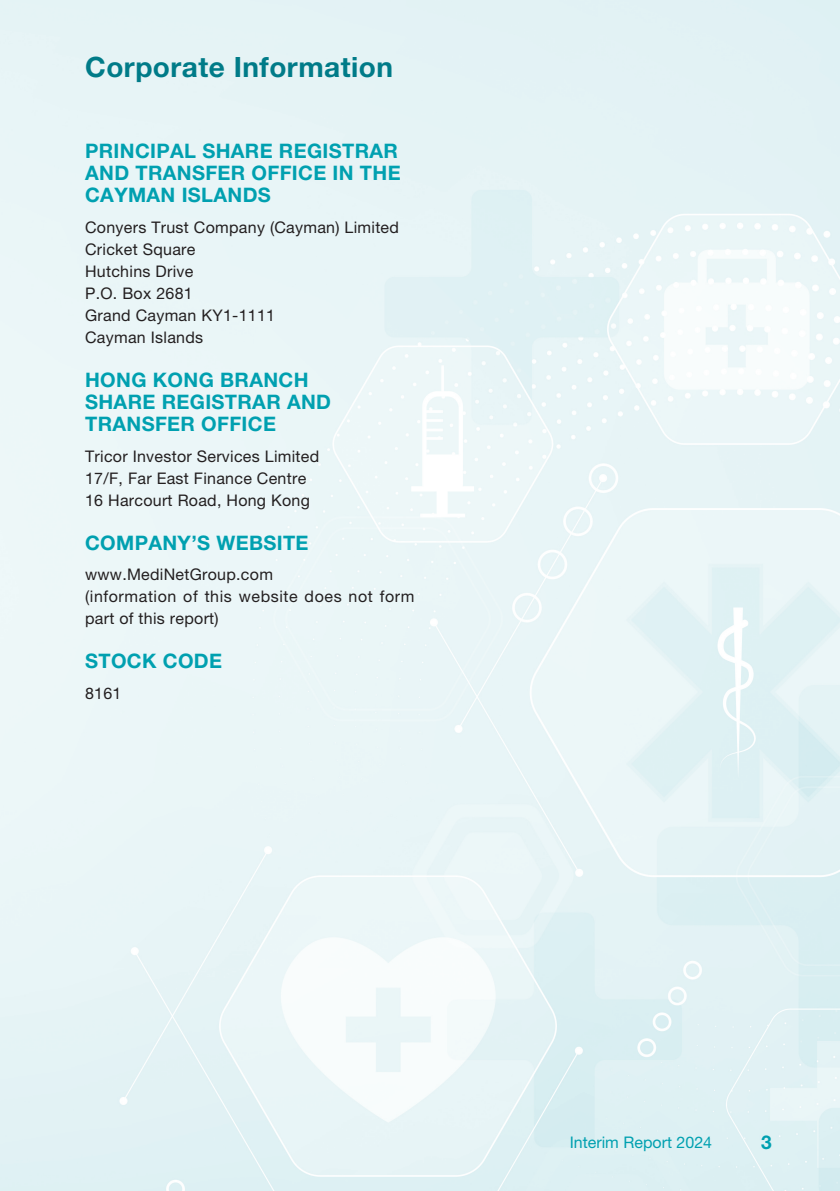
<style>
.page{position:relative;width:840px;height:1191px;background:#fff}
.page>*{position:absolute;margin:0;border:0;box-sizing:border-box;transform-origin:0 0}
.t1{font:700 28px "Helvetica Neue LT Std";letter-spacing:.015em;color:#007b88}
._01_H1{font:700 20px/22px "Helvetica Neue LT Std";letter-spacing:.015em;color:#00a0b0}
.t2{font:700 19px "Helvetica Neue LT Std";color:#00a0b0}
._00_txt{font:16px "Helvetica Neue LT Std";letter-spacing:.015em;color:#231f20}
._00_txt-2{font:16px/22px "Helvetica Neue LT Std";letter-spacing:.035em;color:#231f20}
.t3{font:16px "Helvetica Neue LT Std";color:#00a0b0}
</style>
<div class="page">
<p class="t1" style="left:85px;top:50px;width:309px">Corporate Information</p>
<p class="_01_H1" style="left:85px;top:140px;width:317px">PRINCIPAL SHARE REGISTRAR<br>AND TRANSFER OFFICE IN THE<br>CAYMAN ISLANDS</p>
<p class="_00_txt" style="left:85px;top:218px;width:315px">Conyers Trust Company (Cayman) Limited</p>
<p class="_00_txt" style="left:85px;top:240px;width:112px">Cricket Square</p>
<p class="_00_txt" style="left:85px;top:262px;width:110px">Hutchins Drive</p>
<p class="_00_txt" style="left:85px;top:284px;width:109px">P.O. Box 2681</p>
<p class="_00_txt" style="left:85px;top:306px;width:191px">Grand Cayman KY1-1111</p>
<p class="_00_txt" style="left:85px;top:328px;width:119px">Cayman Islands</p>
<p class="_01_H1" style="left:85px;top:368px;width:247px">HONG KONG BRANCH<br>SHARE REGISTRAR AND<br>TRANSFER OFFICE</p>
<p class="_00_txt" style="left:85px;top:446px;width:235px">Tricor Investor Services Limited</p>
<p class="_00_txt" style="left:85px;top:468px;width:222px">17/F, Far East Finance Centre</p>
<p class="_00_txt" style="left:85px;top:490px;width:226px">16 Harcourt Road, Hong Kong</p>
<p class="_01_H1" style="left:85px;top:531px;width:225px">COMPANY’S WEBSITE</p>
<p class="_00_txt" style="left:85px;top:565px;width:189px">www.MediNetGroup.com</p>
<p class="_00_txt-2" style="left:85px;top:585px;width:330px">(information of this website does not form part of this report)</p>
<p class="_01_H1" style="left:85px;top:649px;width:138px">STOCK CODE</p>
<p class="_00_txt" style="left:85px;top:683px;width:38px">8161</p>
<p class="t3" style="left:569px;top:1132px;width:144px">Interim Report 2024</p>
<p class="t2" style="left:760px;top:1130px;width:12px">3</p>
</div>
